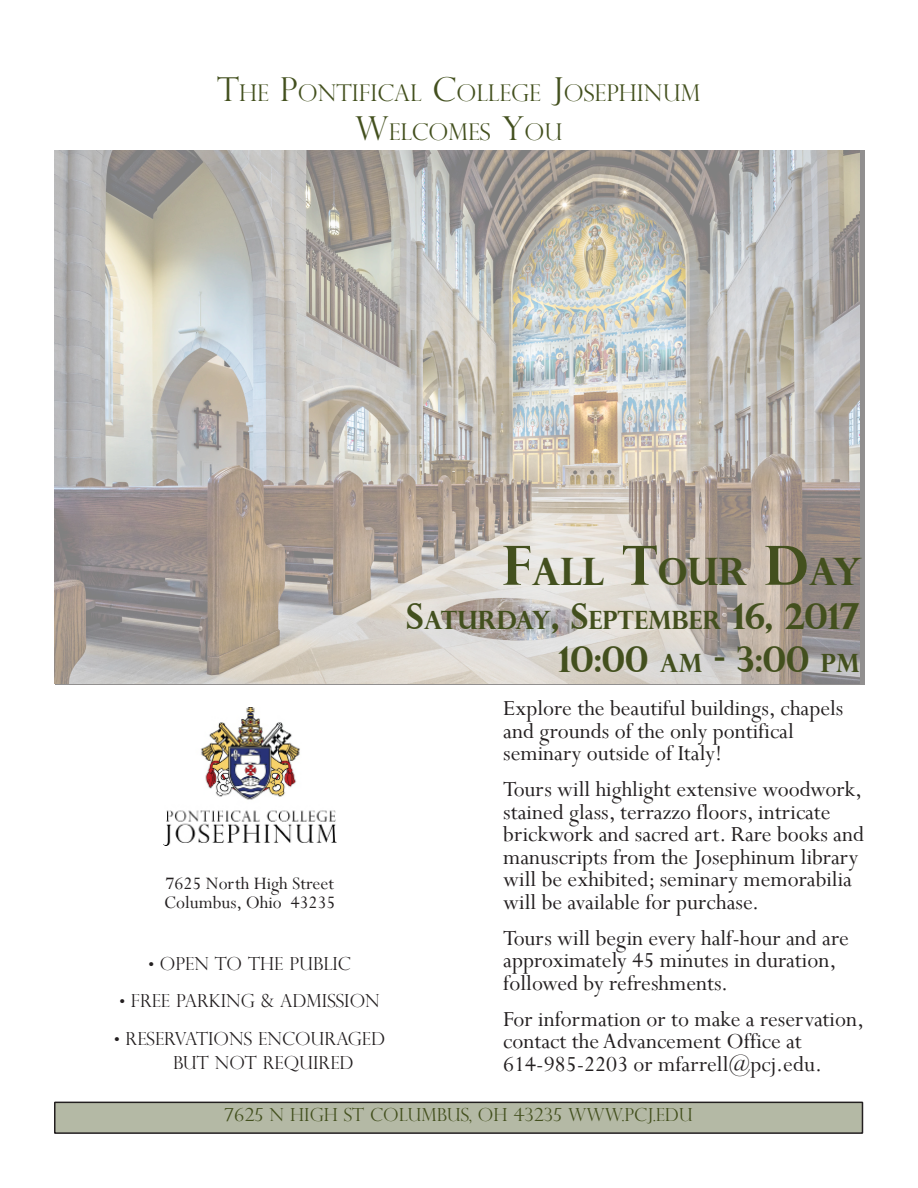
<style>
.page{position:relative;width:918px;height:1188px;background:#fff}
.page>*{position:absolute;margin:0;border:0;box-sizing:border-box;transform-origin:0 0}
.t1{font:700 37.8px "Perpetua Titling";color:#43501e;scale:.96 1}
.t2{font:700 36px "Perpetua Titling";color:#43501e;scale:.95 1}
.t3{font:700 25.2px "Perpetua Titling";color:#43501e;scale:.95 1}
.t4{font:24px/22.5px "Perpetua";color:#231f20}
.t5{font:300 23.1px "Perpetua Titling";color:#43501e}
.t6{font:19.5px/19.5px "Perpetua";color:#231f20}
.t7{font:300 18px/24px "Perpetua Titling";color:#231f20}
.t8{font:300 18px "Perpetua Titling";color:#43501e}
.s1{font-size:33px}
.s2{font-size:54px}
.s3{font-size:36px}
.s4{font-size:25.2px}
</style>
<div class="page">
<img style="left:55px;top:151px;width:805px;height:533px">
<div style="left:55px;top:1102px;width:807px;height:31px;background:#b4b9a5"></div>
<div style="left:54px;top:1102px;width:809px;height:32px;border:2px solid #231f20"></div>
<img style="left:163px;top:707px;width:173px;height:139px">
<p class="t5" style="left:217px;top:79px;width:485px"><span class="s1">T</span>HE <span class="s1">P</span>ONTIFICAL <span class="s1">C</span>OLLEGE <span class="s1">J</span>OSEPHINUM</p>
<p class="t5" style="left:355px;top:118px;width:209px"><span class="s1">W</span>ELCOMES <span class="s1">Y</span>OU</p>
<p class="t1" style="left:503px;top:548px;width:376px"><span class="s2">F</span>ALL <span class="s2">T</span>OUR <span class="s2">D</span>AY</p>
<p class="t3" style="left:406px;top:604px;width:479px"><span class="s3">S</span>ATURDAY<span class="s3">, S</span>EPTEMBER <span class="s3">16, 2017</span></p>
<p class="t2" style="left:558px;top:636px;width:319px">10:00 <span class="s4">AM</span> - 3:00 <span class="s4">PM</span></p>
<p class="t4" style="left:503px;top:697px;width:342px">Explore the beautiful buildings, chapels and grounds of the only pontifical seminary outside of Italy!</p>
<p class="t4" style="left:503px;top:778px;width:362px">Tours will highlight extensive woodwork, stained glass, terrazzo floors, intricate brickwork and sacred art. Rare books and manuscripts from the Josephinum library will be exhibited; seminary memorabilia will be available for purchase.</p>
<p class="t4" style="left:503px;top:926px;width:347px">Tours will begin every half-hour and are approximately 45 minutes in duration, followed by refreshments.</p>
<p class="t4" style="left:503px;top:1007px;width:362px">For information or to make a reservation, contact the Advancement Office at<br>614-985-2203 or mfarrell@pcj.edu.</p>
<p class="t8" style="left:224px;top:1103px;width:470px">7625 N HIGH ST COLUMBUS, OH 43235 WWW.PCJ.EDU</p>
<p class="t6" style="left:164px;top:873px;width:173px">7625 North High Street<br>Columbus, Ohio 43235</p>
<p class="t7" style="left:149px;top:951px;width:204px">• OPEN TO THE PUBLIC</p>
<p class="t7" style="left:120px;top:988px;width:262px">• FREE PARKING &amp; ADMISSION</p>
<p class="t7" style="left:173px;top:1026px;width:214px;text-indent:-58px">• RESERVATIONS ENCOURAGED<br>BUT NOT REQUIRED</p>
</div>
